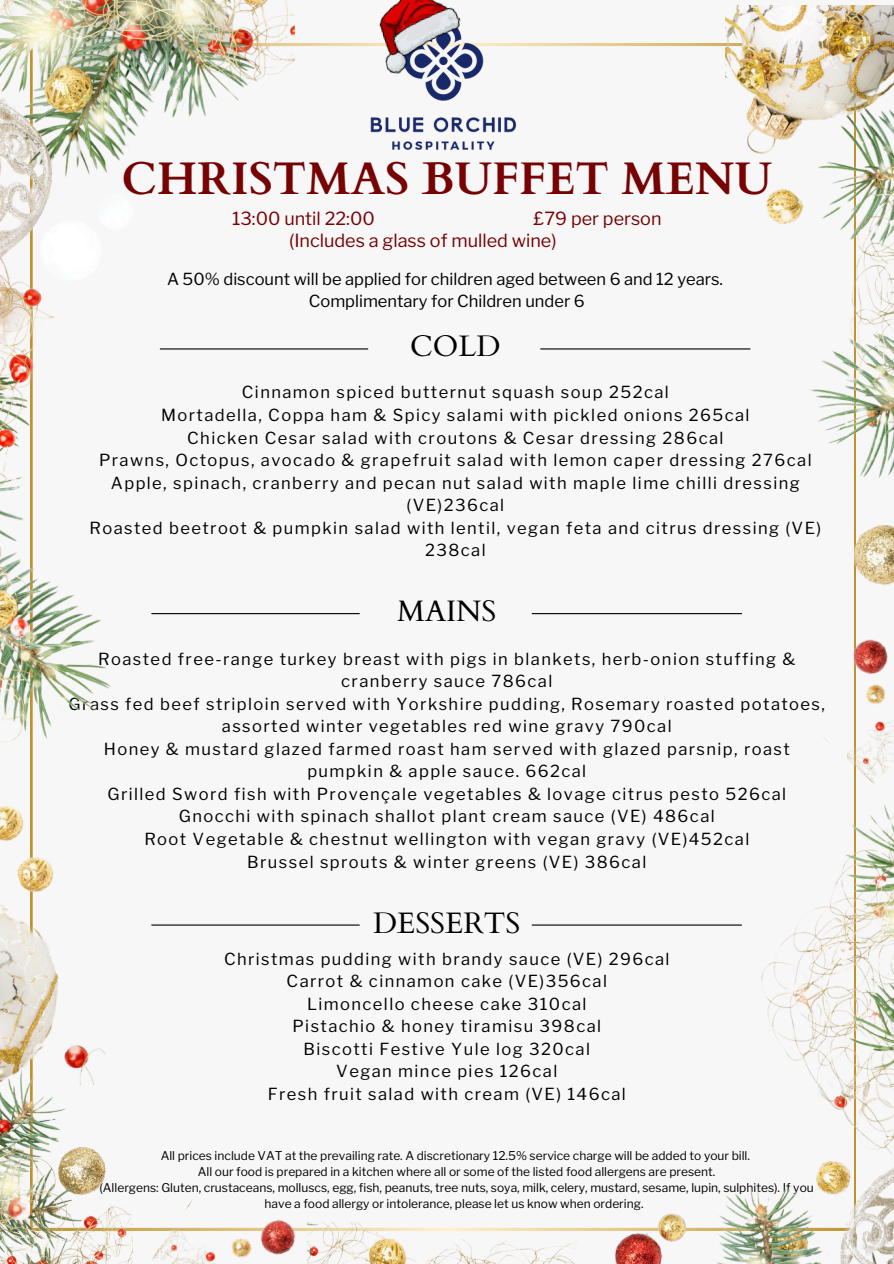
<style>
.page{position:relative;width:894px;height:1264px;background:#fff}
.page>*{position:absolute;margin:0;border:0;box-sizing:border-box;transform-origin:0 0}
.t1{font:700 45.75px "Cardo";color:#760204}
.t2{font:29.55px "Cardo";color:#000}
.t3{font:18px "Libre Franklin";color:#760204}
.t4{font:16.5px/22.5px "Libre Franklin";letter-spacing:.085em;color:#000;text-align:center}
.t5{font:16.5px/22.5px "Libre Franklin";color:#000;text-align:center}
.t6{font:12px/16px "Libre Franklin";color:#000;text-align:center}
</style>
<div class="page">
<img style="left:341px;top:42px;width:204px;height:108px">
<img style="left:374px;top:0;width:93px;height:75px">
<hr style="left:160px;top:348px;width:208px;height:1px;background:#000">
<hr style="left:540px;top:348px;width:209px;height:1px;background:#000">
<hr style="left:152px;top:613px;width:207px;height:1px;background:#000">
<hr style="left:532px;top:613px;width:209px;height:1px;background:#000">
<hr style="left:152px;top:924px;width:207px;height:1px;background:#000">
<hr style="left:532px;top:924px;width:209px;height:1px;background:#000">
<img style="left:0;top:0;width:294px;height:454px">
<img style="left:724px;top:5px;width:169px;height:1079px">
<img style="left:0;top:1052px;width:132px;height:211px">
<img style="left:151px;top:1199px;width:156px;height:64px">
<img style="left:307px;top:1222px;width:269px;height:41px">
<img style="left:754px;top:575px;width:139px;height:209px">
<img style="left:689px;top:1084px;width:204px;height:179px">
<img style="left:0;top:461px;width:294px;height:348px">
<img style="left:0;top:809px;width:105px;height:275px">
<img style="left:611px;top:1213px;width:78px;height:50px">
<p class="t1" style="left:122px;top:149px;width:651px">CHRISTMAS BUFFET MENU</p>
<h2 class="t3" style="left:232px;top:208px;width:144px">13:00 until 22:00</h2>
<h2 class="t3" style="left:533px;top:208px;width:130px">£79 per person</h2>
<h3 class="t3" style="left:289px;top:230px;width:269px">(Includes a glass of mulled wine)</h3>
<h2 class="t5" style="left:167px;top:267px;width:557px">A 50% discount will be applied for children aged between 6 and 12 years.<br>Complimentary for Children under 6</h2>
<p class="t2" style="left:410px;top:327px;width:92px">COLD</p>
<p class="t4" style="left:89px;top:381px;width:733px">Cinnamon spiced butternut squash soup 252cal<br>Mortadella, Coppa ham &amp; Spicy salami with pickled onions 265cal<br>Chicken Cesar salad with croutons &amp; Cesar dressing 286cal<br>Prawns, Octopus, avocado &amp; grapefruit salad with lemon caper dressing 276cal Apple, spinach, cranberry and pecan nut salad with maple lime chilli dressing (VE)236cal<br>Roasted beetroot &amp; pumpkin salad with lentil, vegan feta and citrus dressing (VE)<br>238cal</p>
<h3 class="t2" style="left:397px;top:592px;width:101px">MAINS</h3>
<h1 class="t4" style="left:69px;top:647px;width:757px">Roasted free-range turkey breast with pigs in blankets, herb-onion stuffing &amp; cranberry sauce 786cal<br>Grass fed beef striploin served with Yorkshire pudding, Rosemary roasted potatoes, assorted winter vegetables red wine gravy 790cal<br>Honey &amp; mustard glazed farmed roast ham served with glazed parsnip, roast pumpkin &amp; apple sauce. 662cal<br>Grilled Sword fish with Provençale vegetables &amp; lovage citrus pesto 526cal<br>Gnocchi with spinach shallot plant cream sauce (VE) 486cal<br>Root Vegetable &amp; chestnut wellington with vegan gravy (VE)452cal<br>Brussel sprouts &amp; winter greens (VE) 386cal</h1>
<h3 class="t2" style="left:373px;top:903px;width:149px">DESSERTS</h3>
<h3 class="t4" style="left:224px;top:947px;width:447px">Christmas pudding with brandy sauce (VE) 296cal Carrot &amp; cinnamon cake (VE)356cal<br>Limoncello cheese cake 310cal<br>Pistachio &amp; honey tiramisu 398cal<br>Biscotti Festive Yule log 320cal<br>Vegan mince pies 126cal<br>Fresh fruit salad with cream (VE) 146cal</h3>
<h3 class="t6" style="left:161px;top:1147px;width:590px">All prices include VAT at the prevailing rate. A discretionary 12.5% service charge will be added to your bill.</h3>
<p class="t6" style="left:198px;top:1163px;width:519px">All our food is prepared in a kitchen where all or some of the listed food allergens are present.</p>
<p class="t6" style="left:99px;top:1179px;width:715px">(Allergens: Gluten, crustaceans, molluscs, egg, fish, peanuts, tree nuts, soya, milk, celery, mustard, sesame, lupin, sulphites). If you have a food allergy or intolerance, please let us know when ordering.</p>
</div>
